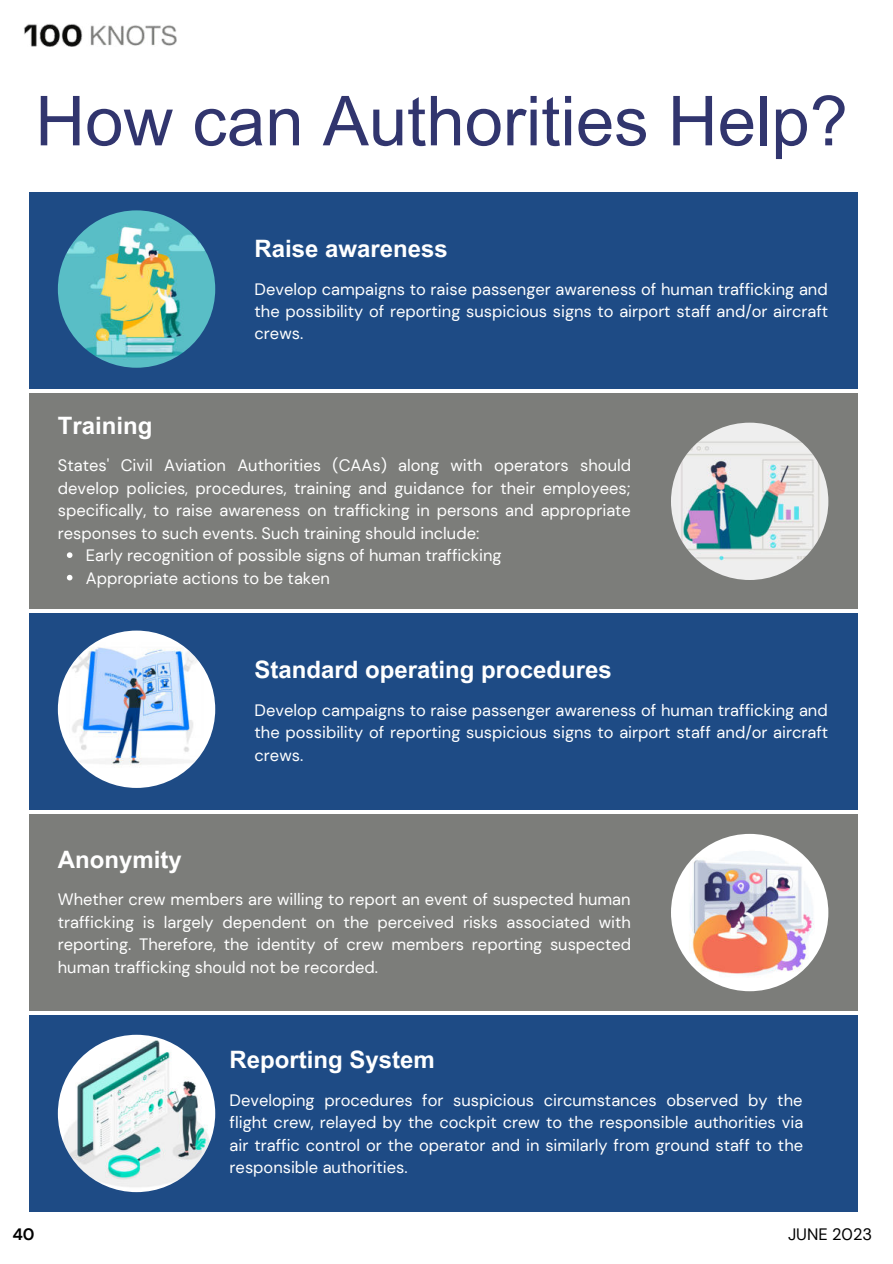
<style>
.page{position:relative;width:893px;height:1264px;background:#fff}
.page>*{position:absolute;margin:0;border:0;box-sizing:border-box;transform-origin:0 0}
.t1{font:69px "Arial MT Pro";color:#31356e}
.t2{font:700 24px "Arial MT Pro";color:#fff}
.t3{font:16.5px/22.5px "DM Sans";color:#fff;text-align:justify}
.t4{font:16.5px "DM Sans";color:#000}
.t5{font:700 16.5px "DM Sans";color:#000}
</style>
<div class="page">
<img style="left:24px;top:23px;width:152px;height:24px">
<div style="left:29px;top:192px;width:828px;height:197px;background:#1e4b85"></div>
<img style="left:58px;top:210px;width:157px;height:158px;border-radius:50%">
<div style="left:29px;top:814px;width:828px;height:196px;background:#7c7d7a"></div>
<img style="left:671px;top:833px;width:157px;height:158px;border-radius:50%">
<div style="left:29px;top:613px;width:828px;height:196px;background:#1e4b85"></div>
<img style="left:58px;top:630px;width:157px;height:158px;border-radius:50%">
<div style="left:29px;top:1015px;width:828px;height:196px;background:#1e4b85"></div>
<img style="left:58px;top:1034px;width:157px;height:158px;border-radius:50%">
<div style="left:29px;top:394px;width:828px;height:215px;background:#7c7d7a"></div>
<img style="left:671px;top:422px;width:157px;height:158px;border-radius:50%">
<svg style="left:67px;top:552px;width:5px;height:6px"></svg>
<svg style="left:67px;top:575px;width:5px;height:5px"></svg>
<h1 class="t1" style="left:35px;top:82px;width:814px">How can Authorities Help?</h1>
<h2 class="t2" style="left:254px;top:234px;width:195px">Raise awareness</h2>
<h2 class="t2" style="left:58px;top:411px;width:96px">Training</h2>
<p class="t3" style="left:254px;top:277px;width:575px">Develop campaigns to raise passenger awareness of human trafficking and the possibility of reporting suspicious signs to airport staff and/or aircraft crews.</p>
<p class="t3" style="left:58px;top:454px;width:574px">States' Civil Aviation Authorities (CAAs) along with operators should develop policies, procedures, training and guidance for their employees; specifically, to raise awareness on trafficking in persons and appropriate responses to such events. Such training should include:</p>
<p class="t3" style="left:86px;top:544px;width:417px">Early recognition of possible signs of human trafficking<br>Appropriate actions to be taken</p>
<h2 class="t2" style="left:254px;top:655px;width:359px">Standard operating procedures</h2>
<h2 class="t2" style="left:58px;top:845px;width:125px">Anonymity</h2>
<p class="t3" style="left:254px;top:698px;width:575px">Develop campaigns to raise passenger awareness of human trafficking and the possibility of reporting suspicious signs to airport staff and/or aircraft crews.</p>
<p class="t3" style="left:58px;top:888px;width:574px">Whether crew members are willing to report an event of suspected human trafficking is largely dependent on the perceived risks associated with reporting. Therefore, the identity of crew members reporting suspected human trafficking should not be recorded.</p>
<h2 class="t2" style="left:229px;top:1045px;width:207px">Reporting System</h2>
<p class="t3" style="left:229px;top:1088px;width:575px">Developing procedures for suspicious circumstances observed by the flight crew, relayed by the cockpit crew to the responsible authorities via air traffic control or the operator and in similarly from ground staff to the responsible authorities.</p>
<p class="t5" style="left:12px;top:1224px;width:24px">40</p>
<p class="t4" style="left:788px;top:1224px;width:85px">JUNE 2023</p>
</div>
